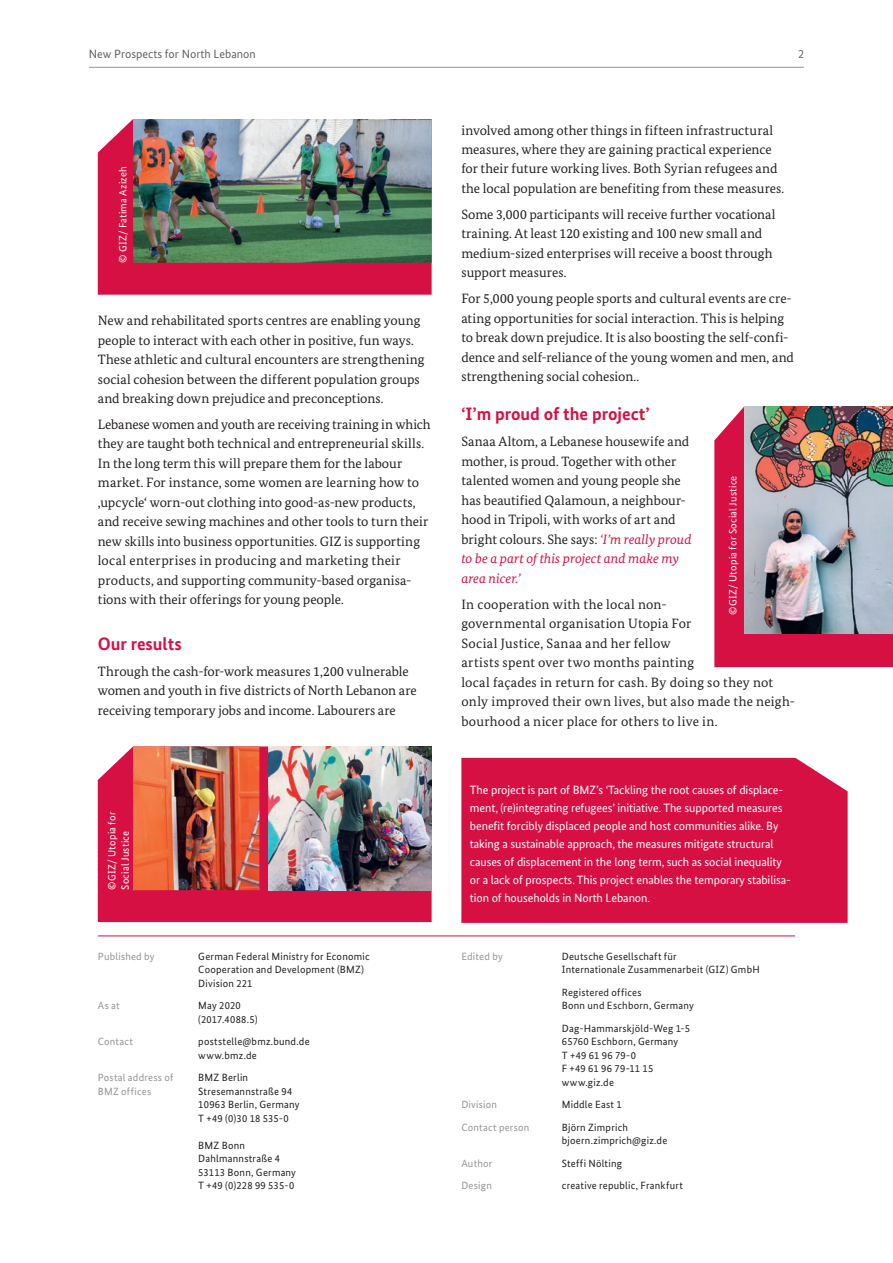
<style>
.page{position:relative;width:893px;height:1263px;background:#fff}
.page>*{position:absolute;margin:0;border:0;box-sizing:border-box;transform-origin:0 0}
.t1{font:700 18px "Bundes Sans";color:#d71043}
.t2{font:13.5px/19.5px "Bundes Serif";letter-spacing:.005em;color:#231f20}
.t3{font:12px/18px "Bundes Sans";letter-spacing:-.005em;color:#fff}
.t4{font:12px "Bundes Sans";color:#636366}
.t5{font:10.5px/13.5px "Bundes Sans";letter-spacing:.02em;color:#231f20}
.t6{font:10.5px "Bundes Sans";letter-spacing:.02em;color:#939598}
.t7{font:10.5px/13.5px "Bundes Sans";letter-spacing:.02em;color:#fff}
.s1{font-style:italic;color:#d71043}
</style>
<div class="page">
<hr style="left:89px;top:67px;width:715px;height:1px;background:#939598">
<hr style="left:98px;top:935px;width:697px;height:1px;background:#d71043">
<div style="left:461px;top:758px;width:387px;height:165px;background:#d71043"></div>
<svg style="left:714px;top:407px;width:179px;height:260px;background:#d81f4f"></svg>
<img style="left:744px;top:407px;width:149px;height:226px">
<div style="left:98px;top:746px;width:334px;height:176px;background:#d71043"></div>
<img style="left:133px;top:746px;width:126px;height:144px">
<img style="left:269px;top:746px;width:163px;height:144px">
<div style="left:98px;top:119px;width:334px;height:176px;background:#d71043"></div>
<img style="left:133px;top:119px;width:299px;height:144px">
<p class="t4" style="left:89px;top:47px;width:168px">New Prospects for North Lebanon</p>
<p class="t4" style="left:798px;top:47px;width:7px">2</p>
<p class="t7" style="left:116px;top:263px;width:98px;rotate:-90deg">© GIZ/ Fatima Azizeh</p>
<p class="t2" style="left:98px;top:311px;width:328px">New and rehabilitated sports centres are enabling young people to interact with each other in positive, fun ways.<br>These athletic and cultural encounters are strengthening social cohesion between the different population groups and breaking down prejudice and preconceptions.</p>
<p class="t2" style="left:98px;top:414px;width:334px">Lebanese women and youth are receiving training in which they are taught both technical and entrepreneurial skills.<br>In the long term this will prepare them for the labour market. For instance, some women are learning how to ‚upcycle‘ worn-out clothing into good-as-new products, and receive sewing machines and other tools to turn their new skills into business opportunities. GIZ is supporting local enterprises in producing and marketing their products, and supporting community-based organisa&shy;tions with their offerings for young people.</p>
<h1 class="t1" style="left:98px;top:633px;width:85px">Our results</h1>
<p class="t2" style="left:98px;top:661px;width:320px">Through the cash-for-work measures 1,200 vulnerable women and youth in five districts of North Lebanon are receiving temporary jobs and income. Labourers are</p>
<p class="t7" style="left:105px;top:890px;width:79px;rotate:-90deg">©GIZ/ Utopia for<br>Social Justice</p>
<p class="t6" style="left:98px;top:950px;width:58px">Published by</p>
<p class="t5" style="left:198px;top:949px;width:173px">German Federal Ministry for Economic<br>Cooperation and Development (BMZ)<br>Division 221</p>
<p class="t6" style="left:98px;top:999px;width:23px">As at</p>
<p class="t5" style="left:198px;top:999px;width:61px">May 2020 (2017.4088.5)</p>
<p class="t6" style="left:98px;top:1035px;width:37px">Contact</p>
<p class="t5" style="left:198px;top:1035px;width:113px">poststelle@bmz.bund.de www.bmz.de</p>
<p class="t6" style="left:98px;top:1071px;width:77px">Postal address of</p>
<p class="t5" style="left:198px;top:1071px;width:51px">BMZ Berlin</p>
<p class="t6" style="left:98px;top:1085px;width:55px">BMZ offices</p>
<p class="t5" style="left:198px;top:1084px;width:103px">Stresemannstraße 94<br>10963 Berlin, Germany<br>T +49 (0)30 18 535-0</p>
<p class="t5" style="left:198px;top:1138px;width:99px">BMZ Bonn<br>Dahlmannstraße 4<br>53113 Bonn, Germany<br>T +49 (0)228 99 535-0</p>
<p class="t2" style="left:461px;top:120px;width:324px">involved among other things in fifteen infrastructural measures, where they are gaining practical experience for their future working lives. Both Syrian refugees and the local population are benefiting from these measures.</p>
<p class="t2" style="left:461px;top:204px;width:316px">Some 3,000 participants will receive further vocational training. At least 120 existing and 100 new small and medium-sized enterprises will receive a boost through support measures.</p>
<p class="t2" style="left:461px;top:289px;width:334px">For 5,000 young people sports and cultural events are cre&shy;ating opportunities for social interaction. This is helping to break down prejudice. It is also boosting the self-confi&shy;dence and self-reliance of the young women and men, and strengthening social cohesion..</p>
<h1 class="t1" style="left:461px;top:403px;width:190px">‘I’m proud of the project’</h1>
<p class="t2" style="left:461px;top:432px;width:232px">Sanaa Altom, a Lebanese housewife and mother, is proud. Together with other talented women and young people she has beautified Qalamoun, a neighbour&shy;hood in Tripoli, with works of art and bright colours. She says: <span class="s1">‘I’m really proud to be a part of this project and make my area nicer.’</span></p>
<p class="t2" style="left:461px;top:594px;width:335px">In cooperation with the local non-<br>governmental organisation Utopia For<br>Social Justice, Sanaa and her fellow<br>artists spent over two months painting<br>local façades in return for cash. By doing so they not only improved their own lives, but also made the neigh&shy;bourhood a nicer place for others to live in.</p>
<p class="t7" style="left:726px;top:615px;width:141px;rotate:-90deg">©GIZ/ Utopia for Social Justice</p>
<p class="t3" style="left:470px;top:780px;width:323px">The project is part of BMZ’s ‘Tackling the root causes of displace&shy;ment, (re)integrating refugees’ initiative. The supported measures benefit forcibly displaced people and host communities alike. By taking a sustainable approach, the measures mitigate structural causes of displacement in the long term, such as social inequality or a lack of prospects. This project enables the temporary stabilisa&shy;tion of households in North Lebanon.</p>
<p class="t6" style="left:461px;top:950px;width:43px">Edited by</p>
<p class="t5" style="left:562px;top:949px;width:199px">Deutsche Gesellschaft für<br>Internationale Zusammenarbeit (GIZ) GmbH</p>
<p class="t5" style="left:562px;top:985px;width:134px">Registered offices<br>Bonn und Eschborn, Germany</p>
<p class="t5" style="left:562px;top:1021px;width:130px">Dag-Hammarskjöld-Weg 1-5<br>65760 Eschborn, Germany<br>T +49 61 96 79-0<br>F +49 61 96 79-11 15 www.giz.de</p>
<p class="t6" style="left:461px;top:1098px;width:37px">Division</p>
<p class="t5" style="left:562px;top:1098px;width:61px">Middle East 1</p>
<p class="t6" style="left:461px;top:1121px;width:70px">Contact person</p>
<p class="t5" style="left:562px;top:1120px;width:107px">Björn Zimprich bjoern.zimprich@giz.de</p>
<p class="t6" style="left:461px;top:1157px;width:33px">Author</p>
<p class="t5" style="left:562px;top:1156px;width:62px">Steffi Nölting</p>
<p class="t6" style="left:461px;top:1179px;width:32px">Design</p>
<p class="t5" style="left:562px;top:1179px;width:123px">creative republic, Frankfurt</p>
</div>
